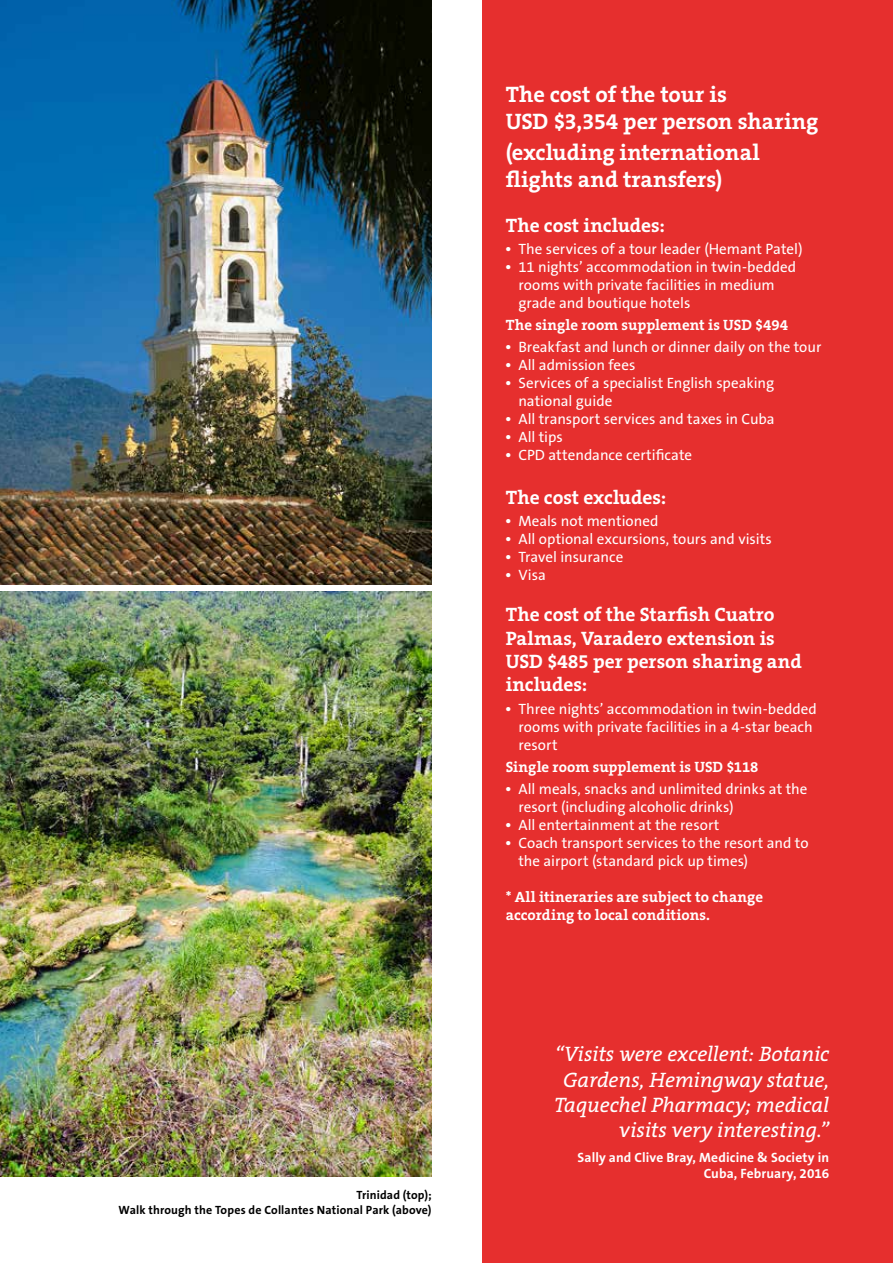
<style>
.page{position:relative;width:893px;height:1263px;background:#fff}
.page>*{position:absolute;margin:0;border:0;box-sizing:border-box;transform-origin:0 0}
.t1{font:700 22.5px/27px "The Serif B7";letter-spacing:-.005em;color:#fff}
.t2{font:italic 21px/25.2px "The Serif B5 Plain";letter-spacing:-.01em;color:#fff;text-align:right}
.t3{font:700 19.5px/23.4px "The Serif B7";color:#fff}
.t4{font:15px/18px "The Sans B5 Plain";color:#fff}
.t5{font:700 15px/18px "The Serif B7";color:#fff}
.t6{font:700 13.5px/16.2px "The Sans B7";letter-spacing:.01em;color:#fff;text-align:right}
.t7{font:700 12px/14.4px "The Sans B7";letter-spacing:.01em;color:#000;text-align:right}
.s1{font-family:"Times"}
</style>
<div class="page">
<div style="left:483px;top:0;width:410px;height:1263px;background:#e62f2e"></div>
<img style="left:0;top:0;width:432px;height:585px">
<img style="left:0;top:592px;width:432px;height:584px">
<p class="t7" style="left:118px;top:1188px;width:315px">Trinidad (top);<br>Walk through the Topes de Collantes National Park (above)</p>
<h1 class="t1" style="left:506px;top:81px;width:314px">The cost of the tour is<br>USD $3,354 per person sharing</h1>
<h1 class="t1" style="left:506px;top:140px;width:256px">(excluding international flights and transfers)</h1>
<h3 class="t3" style="left:506px;top:214px;width:161px">The cost includes:</h3>
<p class="t4" style="left:506px;top:241px;width:298px"><span class="s1">•</span> The services of a tour leader (Hemant Patel)</p>
<p class="t4" style="left:518px;top:259px;width:279px;text-indent:-13px"><span class="s1">•</span> 11 nights’ accommodation in twin-bedded rooms with private facilities in medium grade and boutique hotels</p>
<p class="t5" style="left:506px;top:316px;width:284px">The single room supplement is USD $494</p>
<p class="t4" style="left:506px;top:339px;width:317px"><span class="s1">•</span> Breakfast and lunch or dinner daily on the tour</p>
<p class="t4" style="left:506px;top:357px;width:131px"><span class="s1">•</span> All admission fees</p>
<p class="t4" style="left:518px;top:375px;width:257px;text-indent:-13px"><span class="s1">•</span> Services of a specialist English speaking national guide</p>
<p class="t4" style="left:506px;top:411px;width:271px"><span class="s1">•</span> All transport services and taxes in Cuba</p>
<p class="t4" style="left:506px;top:429px;width:59px"><span class="s1">•</span> All tips</p>
<p class="t4" style="left:506px;top:447px;width:188px"><span class="s1">•</span> CPD attendance certificate</p>
<h3 class="t3" style="left:506px;top:486px;width:162px">The cost excludes:</h3>
<p class="t4" style="left:506px;top:513px;width:154px"><span class="s1">•</span> Meals not mentioned</p>
<p class="t4" style="left:506px;top:531px;width:268px"><span class="s1">•</span> All optional excursions, tours and visits</p>
<p class="t4" style="left:506px;top:549px;width:119px"><span class="s1">•</span> Travel insurance</p>
<p class="t4" style="left:506px;top:567px;width:42px"><span class="s1">•</span> Visa</p>
<h3 class="t3" style="left:506px;top:603px;width:298px">The cost of the Starfish Cuatro<br>Palmas, Varadero extension is<br>USD $485 per person sharing and includes:</h3>
<p class="t4" style="left:518px;top:700px;width:300px;text-indent:-13px"><span class="s1">•</span> Three nights’ accommodation in twin-bedded rooms with private facilities in a 4-star beach resort</p>
<p class="t5" style="left:506px;top:758px;width:254px">Single room supplement is USD $118</p>
<p class="t4" style="left:518px;top:781px;width:291px;text-indent:-13px"><span class="s1">•</span> All meals, snacks and unlimited drinks at the resort (including alcoholic drinks)</p>
<p class="t4" style="left:506px;top:817px;width:215px"><span class="s1">•</span> All entertainment at the resort</p>
<p class="t4" style="left:518px;top:835px;width:292px;text-indent:-13px"><span class="s1">•</span> Coach transport services to the resort and to the airport (standard pick up times)</p>
<p class="t5" style="left:506px;top:888px;width:259px">* All itineraries are subject to change according to local conditions.</p>
<h2 class="t2" style="left:554px;top:1042px;width:276px">“Visits were excellent: Botanic<br>Gardens, Hemingway statue,<br>Taquechel Pharmacy; medical visits very interesting.”</h2>
<p class="t6" style="left:578px;top:1150px;width:253px">Sally and Clive Bray, Medicine &amp; Society in<br>Cuba, February, 2016</p>
</div>
